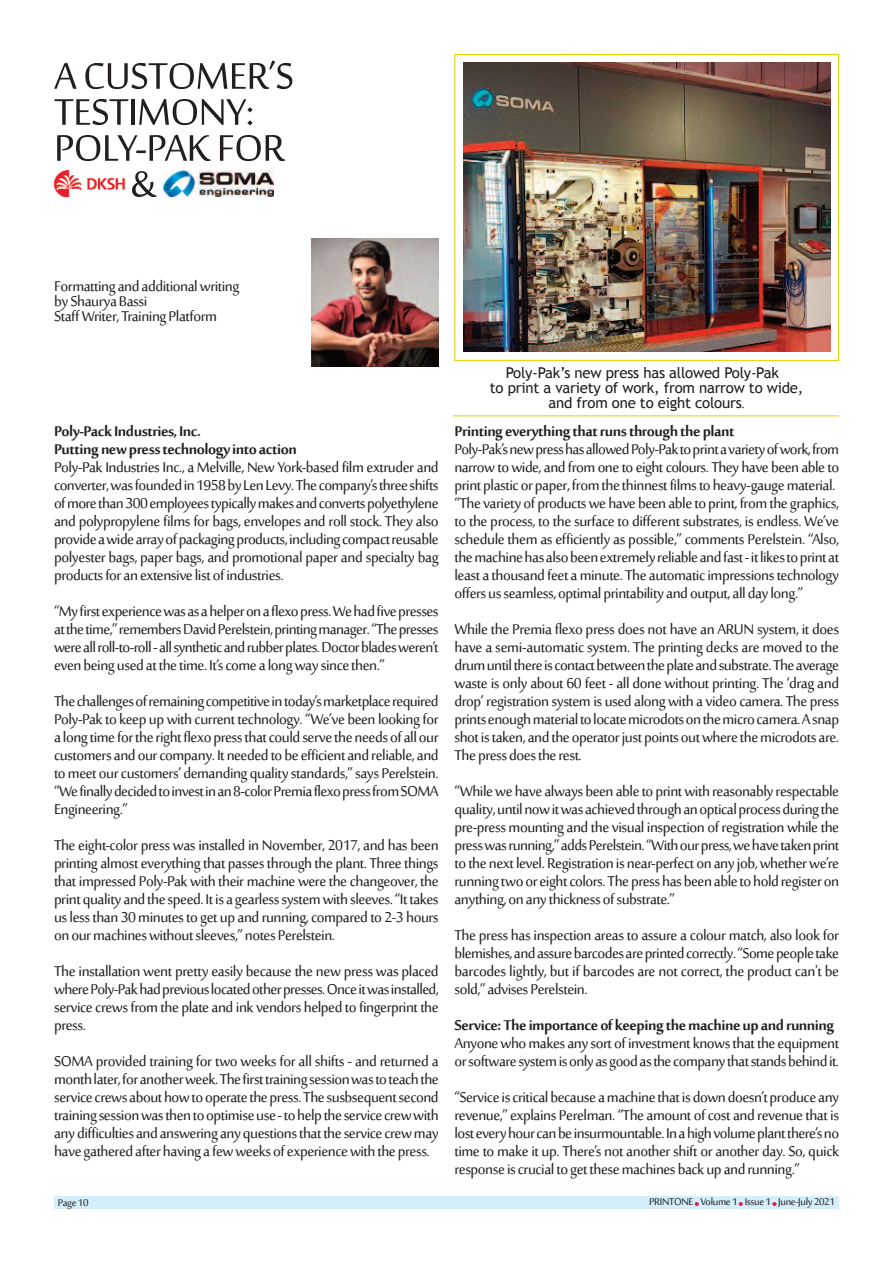
<style>
.page{position:relative;width:893px;height:1263px;background:#fff}
.page>*{position:absolute;margin:0;border:0;box-sizing:border-box;transform-origin:0 0}
.t1{font:51px "Sakkal Majalla";letter-spacing:-.015em;color:#231f20}
.t2{font:19.5px/18px "Sakkal Majalla";letter-spacing:-.025em;color:#231f20;text-align:justify}
.t3{font:700 19.5px/18px "Sakkal Majalla";letter-spacing:-.025em;color:#231f20}
.t4{font:15px/15px "Trebuchet MS";letter-spacing:-.015em;color:#231f20;text-align:center}
.t5{font:13.5px "Sakkal Majalla";letter-spacing:-.025em;color:#231f20}
.t6{font:5.4px "Monotype Sorts";color:#e31c40}
.s1{font-family:"Sakkal Majalla";font-size:19.5px}
</style>
<div class="page">
<div style="left:54px;top:1196px;width:785px;height:13px;background:#d4effb"></div>
<img style="left:54px;top:170px;width:71px;height:27px">
<img style="left:162px;top:170px;width:111px;height:27px">
<img style="left:463px;top:63px;width:367px;height:289px">
<div style="left:454px;top:54px;width:385px;height:307px;border:1px solid #e3d301"></div>
<hr style="left:453px;top:415px;width:386px;height:1px;background:#e3d301">
<img style="left:311px;top:239px;width:128px;height:127px">
<h1 class="t1" style="left:54px;top:41px;width:242px">A CUSTOMER’S</h1>
<h1 class="t1" style="left:54px;top:77px;width:202px">TESTIMONY:</h1>
<h1 class="t1" style="left:54px;top:113px;width:233px">POLY-PAK FOR</h1>
<h1 class="t1" style="left:131px;top:149px;width:28px">&amp;</h1>
<p class="t2" style="left:54px;top:276px;width:187px;line-height:15px;text-align:left">Formattingand additionalwriting byShauryaBassi<br>StaffWriter,Training Platform</p>
<p class="t3" style="left:54px;top:420px;width:244px">Poly-PackIndustries,Inc.<br>Puttingnewpresstechnologyintoaction</p>
<p class="t2" style="left:54px;top:456px;width:386px">Poly-Pak Industries Inc., a Melville, New York-based film extruder and converter,wasfoundedin1958byLenLevy.Thecompany’sthreeshifts ofmorethan300employeestypicallymakesandconvertspolyethylene and polypropylene films for bags, envelopes and roll stock. They also provideawidearrayofpackagingproducts,includingcompactreusable polyester bags, paper bags, and promotional paper and specialty bag productsforanextensivelist ofindustries.</p>
<p class="t2" style="left:54px;top:600px;width:386px">“Myfirstexperiencewasasahelperonaflexopress.Wehadfivepresses atthetime,”remembersDavidPerelstein,printingmanager.“Thepresses wereallroll-to-roll-allsyntheticandrubberplates.Doctorbladesweren’t evenbeingused atthetime. It’scomealongwaysincethen.”</p>
<p class="t2" style="left:54px;top:690px;width:386px">Thechallengesofremainingcompetitiveintoday’smarketplacerequired Poly-Pakto keep upwith current technology.“We’ve been lookingfor alongtimefortherightflexopressthatcouldservetheneedsofallour customersand ourcompany. Itneeded to beefficientand reliable,and tomeet ourcustomers’ demanding qualitystandards,”says Perelstein. “Wefinallydecidedtoinvestinan8-colorPremiaflexopressfromSOMA Engineering.”</p>
<p class="t2" style="left:54px;top:834px;width:386px">The eight-color press was installed in November, 2017, and has been printingalmosteverythingthat passesthrough the plant.Threethings that impressed Poly-Pakwith theirmachinewerethechangeover, the printqualityandthespeed. Itisagearlesssystemwithsleeves.“Ittakes uslessthan 30minutesto get up and running,compared to 2-3 hours onourmachineswithoutsleeves,”notes Perelstein.</p>
<p class="t2" style="left:54px;top:960px;width:386px">The installation went pretty easily because the new press was placed wherePoly-Pakhadpreviouslocatedotherpresses.Onceitwasinstalled, servicecrewsfromthe plateand inkvendors helped to fingerprint the press.</p>
<p class="t2" style="left:54px;top:1050px;width:386px">SOMA provided training for two weeks for all shifts - and returned a monthlater,foranotherweek.Thefirsttrainingsessionwastoteachthe servicecrewsabouthowtooperatethepress.Thesusbsequentsecond trainingsessionwasthentooptimiseuse-tohelptheservicecrewwith anydifficultiesandansweringanyquestionsthattheservicecrewmay havegathered afterhavingafewweeks ofexperiencewiththe press.</p>
<p class="t4" style="left:490px;top:365px;width:315px">Poly-Pak’s new press has allowed Poly-Pak<br>to print a variety of work, from narrow to wide, and from one to eight colours<span class="s1">.</span></p>
<p class="t3" style="left:454px;top:420px;width:282px">Printing everything thatrunsthroughtheplant</p>
<p class="t2" style="left:454px;top:438px;width:386px;text-align:left">Poly-Pak’snewpresshasallowedPoly-Paktoprintavarietyofwork,from narrowtowide,and fromoneto eightcolours.They have been ableto print plastic or paper,fromthethinnestfilmstoheavy-gaugematerial. “Thevariety of productswe have been ableto print,fromthegraphics, to the process, to the surface to different substrates, is endless. We’ve schedule them as efficiently as possible,” comments Perelstein. “Also, themachinehasalsobeenextremelyreliableandfast-itlikestoprintat leastathousand feetaminute.Theautomaticimpressionstechnology offersusseamless, optimal printabilityand output,all daylong.”</p>
<p class="t2" style="left:454px;top:618px;width:386px">While the Premia flexo press does not have an ARUN system, it does have a semi-automatic system. The printing decks are moved to the drumuntilthereiscontactbetweentheplateandsubstrate.Theaverage waste is only about 60 feet - all done without printing. The ‘drag and drop’ registration systemis used alongwith avideo camera.The press printsenoughmaterialtolocatemicrodotsonthemicrocamera.Asnap shotistaken,andtheoperatorjustpointsoutwherethemicrodotsare.<br>The press doestherest.</p>
<p class="t2" style="left:454px;top:780px;width:386px">“Whilewe havealways been ableto printwith reasonablyrespectable quality,untilnowitwasachievedthroughanopticalprocessduringthe pre-press mountingand thevisual inspection of registrationwhilethe presswasrunning,”addsPerelstein.“Withourpress,wehavetakenprint to the nextlevel.Registration is near-perfect on anyjob,whetherwe’re runningtwooreightcolors.Thepresshasbeenabletoholdregisteron anything, onanythickness ofsubstrate.”</p>
<p class="t2" style="left:454px;top:924px;width:386px">The press has inspection areas to assure a colour match, also look for blemishes,andassurebarcodesareprintedcorrectly.“Somepeopletake barcodes lightly, but if barcodes are not correct, the product can't be sold,”advises Perelstein.</p>
<p class="t3" style="left:454px;top:1014px;width:381px">Service:Theimportanceofkeeping themachineupandrunning</p>
<p class="t2" style="left:454px;top:1032px;width:386px">Anyonewhomakesanysort ofinvestmentknowsthattheequipment orsoftwaresystemisonlyasgoodasthecompanythatstandsbehindit.</p>
<p class="t2" style="left:454px;top:1086px;width:386px">“Serviceiscriticalbecauseamachinethatisdowndoesn’tproduceany revenue,”explains Perelman.“Theamount ofcostand revenuethat is losteveryhourcanbeinsurmountable.Inahighvolumeplantthere’sno time to make it up. There’s not another shift or another day. So, quick responseiscrucialto getthesemachines backup and running.”</p>
<p class="t5" style="left:58px;top:1193px;width:32px">Page 10</p>
<p class="t5" style="left:649px;top:1193px;width:46px">PRINTONE</p>
<p class="t6" style="left:695px;top:1201px;width:6px">l</p>
<p class="t5" style="left:700px;top:1193px;width:39px">Volume 1</p>
<p class="t6" style="left:739px;top:1201px;width:6px">l</p>
<p class="t5" style="left:745px;top:1193px;width:28px">Issue 1</p>
<p class="t6" style="left:772px;top:1201px;width:6px">l</p>
<p class="t5" style="left:778px;top:1193px;width:58px">June-July 2021</p>
</div>
